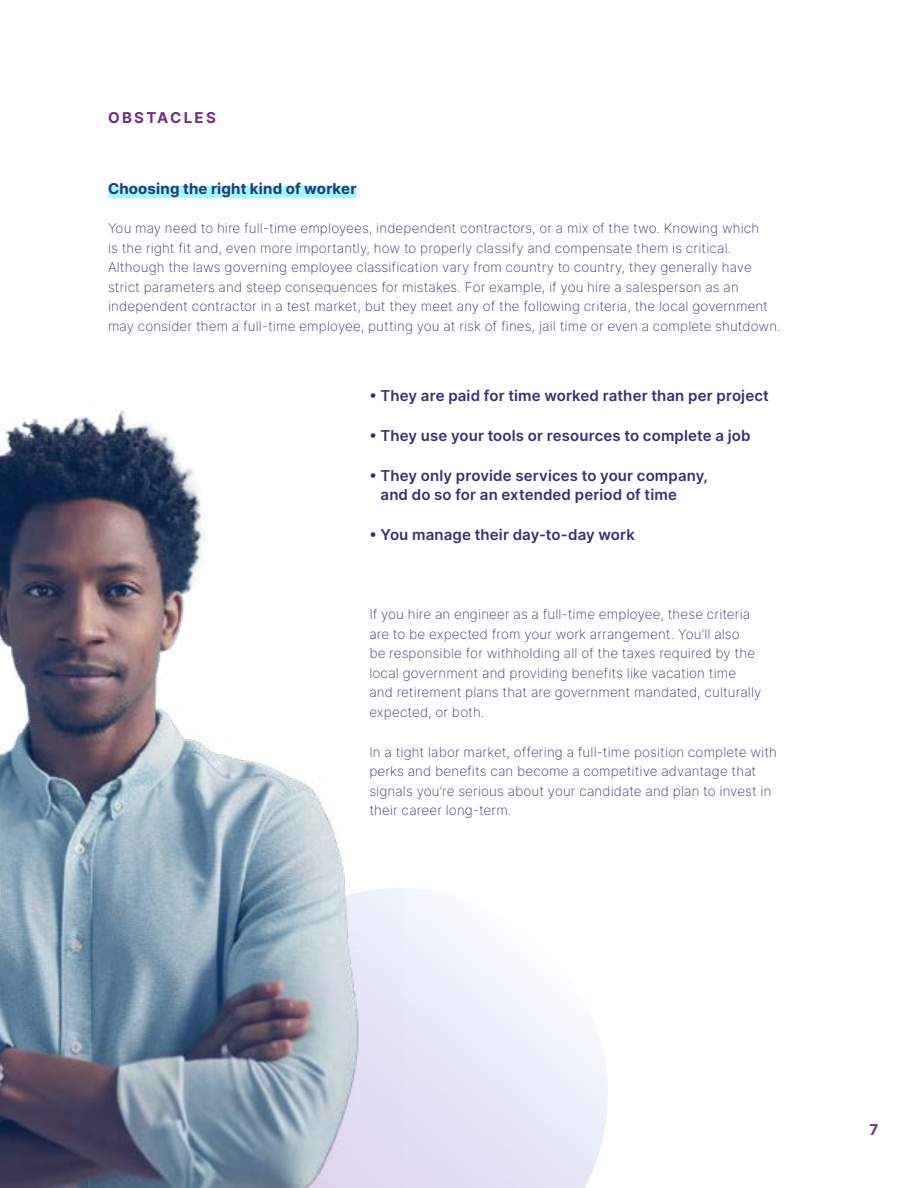
<style>
.page{position:relative;width:918px;height:1188px;background:#fff}
.page>*{position:absolute;margin:0;border:0;box-sizing:border-box;transform-origin:0 0}
.t1{font:600 15px/19.5px "Inter";letter-spacing:.01em;color:#392f75}
.t2{font:700 15px "Inter";letter-spacing:.01em;color:#392f75}
.t3{font:700 15px "Inter";letter-spacing:.15em;color:#742c84}
.t4{font:200 13.5px/19.5px "Inter";letter-spacing:.01em;color:#392f75}
</style>
<div class="page">
<div style="left:108px;top:186px;width:248px;height:12px;background:#9ff"></div>
<svg style="left:403px;top:888px;width:205px;height:300px"></svg>
<img style="left:0;top:410px;width:403px;height:778px">
<p class="t3" style="left:108px;top:106px;width:109px">OBSTACLES</p>
<p class="t2" style="left:108px;top:177px;width:250px">Choosing the right kind of worker</p>
<p class="t4" style="left:108px;top:219px;width:674px">You may need to hire full-time employees, independent contractors, or a mix of the two. Knowing which<br>is the right fit and, even more importantly, how to properly classify and compensate them is critical.<br>Although the laws governing employee classification vary from country to country, they generally have strict parameters and steep consequences for mistakes. For example, if you hire a salesperson as an independent contractor in a test market, but they meet any of the following criteria, the local government may consider them a full-time employee, putting you at risk of fines, jail time or even a complete shutdown.</p>
<p class="t1" style="left:369px;top:386px;width:401px">• They are paid for time worked rather than per project</p>
<p class="t1" style="left:369px;top:425px;width:383px">• They use your tools or resources to complete a job</p>
<p class="t1" style="left:381px;top:465px;width:329px;text-indent:-11px">• They only provide services to your company, and do so for an extended period of time</p>
<p class="t1" style="left:369px;top:524px;width:267px">• You manage their day-to-day work</p>
<p class="t4" style="left:369px;top:604px;width:394px">If you hire an engineer as a full-time employee, these criteria are to be expected from your work arrangement. You’ll also<br>be responsible for withholding all of the taxes required by the local government and providing benefits like vacation time and retirement plans that are government mandated, culturally expected, or both.</p>
<p class="t4" style="left:369px;top:742px;width:409px">In a tight labor market, offering a full-time position complete with perks and benefits can become a competitive advantage that signals you’re serious about your candidate and plan to invest in their career long-term.</p>
<p class="t3" style="left:869px;top:1119px;width:10px">7</p>
</div>
